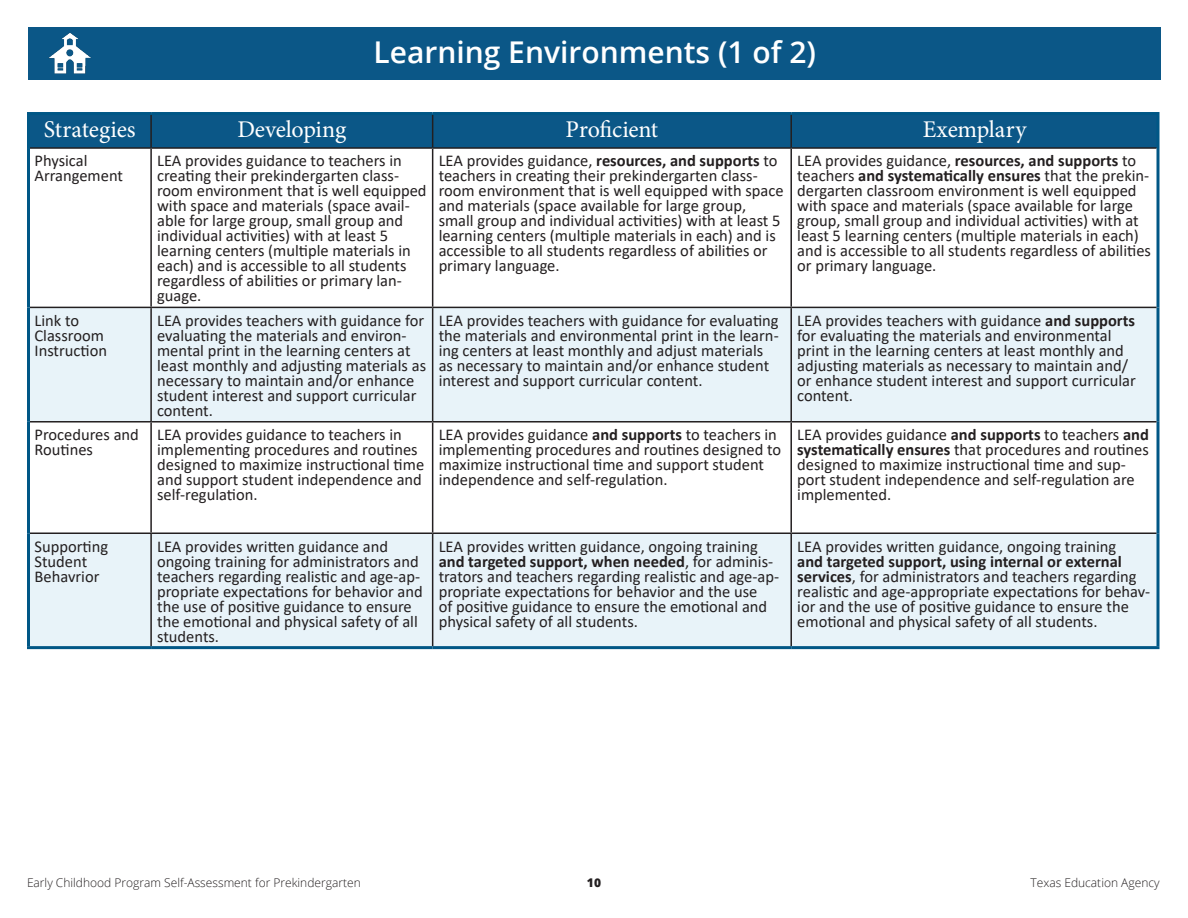
<style>
.page{position:relative;width:1188px;height:918px;background:#fff}
.page>*{position:absolute;margin:0;border:0;box-sizing:border-box;transform-origin:0 0}
.t1{font:600 30px "Open Sans";color:#fff}
.t2{font:24px "Minion Pro";letter-spacing:-.01em;color:#fff}
.t3{font:16.5px/15px "Calibri";color:#231f20}
.t4{font:300 12px "Open Sans";color:#231f20}
.t5{font:800 12px "Open Sans";color:#231f20}
.s1{font-weight:700}
</style>
<div class="page">
<div style="left:28px;top:27px;width:1133px;height:53px;background:#0b5787"></div>
<img style="left:49px;top:33px;width:42px;height:41px">
<div style="left:30px;top:115px;width:1126px;height:32px;background:#0b5787"></div>
<svg style="left:30px;top:308px;width:1126px;height:338px;fill:#e8f3f9"></svg>
<hr style="left:27px;top:112px;width:124px;height:3px;background:#005786">
<hr style="left:27px;top:115px;width:3px;height:33px;background:#005786">
<hr style="left:151px;top:112px;width:282px;height:3px;background:#005786">
<hr style="left:433px;top:112px;width:358px;height:3px;background:#005786">
<hr style="left:791px;top:112px;width:368px;height:3px;background:#005786">
<svg style="left:1156px;top:115px;width:4px;height:33px"></svg>
<hr style="left:27px;top:148px;width:3px;height:159px;background:#005786">
<svg style="left:1156px;top:148px;width:4px;height:159px"></svg>
<hr style="left:27px;top:307px;width:3px;height:115px;background:#005786">
<svg style="left:1156px;top:307px;width:4px;height:115px"></svg>
<hr style="left:27px;top:422px;width:3px;height:111px;background:#005786">
<svg style="left:1156px;top:422px;width:4px;height:111px"></svg>
<hr style="left:27px;top:533px;width:3px;height:113px;background:#005786">
<svg style="left:1156px;top:533px;width:4px;height:113px"></svg>
<hr style="left:27px;top:646px;width:124px;height:3px;background:#005786">
<hr style="left:151px;top:646px;width:282px;height:3px;background:#005786">
<hr style="left:433px;top:646px;width:358px;height:3px;background:#005786">
<hr style="left:791px;top:646px;width:368px;height:3px;background:#005786">
<hr style="left:150px;top:115px;width:2px;height:32px;background:#231f20">
<hr style="left:432px;top:115px;width:1px;height:32px;background:#231f20">
<hr style="left:790px;top:115px;width:2px;height:32px;background:#231f20">
<hr style="left:30px;top:147px;width:121px;height:2px;background:#231f20">
<hr style="left:151px;top:147px;width:282px;height:2px;background:#231f20">
<hr style="left:150px;top:149px;width:2px;height:158px;background:#231f20">
<hr style="left:433px;top:147px;width:358px;height:2px;background:#231f20">
<hr style="left:432px;top:149px;width:1px;height:158px;background:#231f20">
<hr style="left:791px;top:147px;width:365px;height:2px;background:#231f20">
<hr style="left:790px;top:149px;width:2px;height:158px;background:#231f20">
<hr style="left:30px;top:307px;width:121px;height:1px;background:#231f20">
<hr style="left:151px;top:307px;width:282px;height:1px;background:#231f20">
<hr style="left:150px;top:308px;width:2px;height:113px;background:#231f20">
<hr style="left:433px;top:307px;width:358px;height:1px;background:#231f20">
<hr style="left:432px;top:308px;width:1px;height:113px;background:#231f20">
<hr style="left:791px;top:307px;width:365px;height:1px;background:#231f20">
<hr style="left:790px;top:308px;width:2px;height:113px;background:#231f20">
<hr style="left:30px;top:421px;width:121px;height:2px;background:#231f20">
<hr style="left:151px;top:421px;width:282px;height:2px;background:#231f20">
<hr style="left:150px;top:423px;width:2px;height:109px;background:#231f20">
<hr style="left:433px;top:421px;width:358px;height:2px;background:#231f20">
<hr style="left:432px;top:423px;width:1px;height:109px;background:#231f20">
<hr style="left:791px;top:421px;width:365px;height:2px;background:#231f20">
<hr style="left:790px;top:423px;width:2px;height:109px;background:#231f20">
<hr style="left:30px;top:532px;width:121px;height:2px;background:#231f20">
<hr style="left:151px;top:532px;width:282px;height:2px;background:#231f20">
<hr style="left:150px;top:534px;width:2px;height:112px;background:#231f20">
<hr style="left:433px;top:532px;width:358px;height:2px;background:#231f20">
<hr style="left:432px;top:534px;width:1px;height:112px;background:#231f20">
<hr style="left:791px;top:532px;width:365px;height:2px;background:#231f20">
<hr style="left:790px;top:534px;width:2px;height:112px;background:#231f20">
<h2 class="t1" style="left:373px;top:32px;width:444px">Learning Environments (1 of 2)</h2>
<p class="t2" style="left:44px;top:113px;width:93px">Strategies</p>
<p class="t2" style="left:237px;top:113px;width:111px">Developing</p>
<p class="t2" style="left:566px;top:113px;width:94px">Proficient</p>
<p class="t2" style="left:923px;top:113px;width:105px">Exemplary</p>
<p class="t3" style="left:34px;top:153px;width:54px">Physical</p>
<p class="t3" style="left:34px;top:168px;width:90px">Arrangement</p>
<p class="t3" style="left:157px;top:153px;width:271px">LEA provides guidance to teachers in creating their prekindergarten class&shy;room environment that is well equipped with space and materials (space avail&shy;able for large group, small group and individual activities) with at least 5 learning centers (multiple materials in each) and is accessible to all students regardless of abilities or primary lan&shy;guage.</p>
<p class="t3" style="left:439px;top:153px;width:346px">LEA provides guidance, <span class="s1">resources, and supports</span> to teachers in creating their prekindergarten class&shy;room environment that is well equipped with space and materials (space available for large group, small group and individual activities) with at least 5 learning centers (multiple materials in each) and is accessible to all students regardless of abilities or primary language.</p>
<p class="t3" style="left:797px;top:153px;width:355px">LEA provides guidance, <span class="s1">resources, and supports</span> to teachers <span class="s1">and systematically ensures</span> that the prekin&shy;dergarten classroom environment is well equipped with space and materials (space available for large group, small group and individual activities) with at least 5 learning centers (multiple materials in each) and is accessible to all students regardless of abilities or primary language.</p>
<p class="t3" style="left:35px;top:312px;width:46px">Link to</p>
<p class="t3" style="left:35px;top:327px;width:71px">Classroom</p>
<p class="t3" style="left:35px;top:342px;width:74px">Instruction</p>
<p class="t3" style="left:157px;top:312px;width:271px">LEA provides teachers with guidance for evaluating the materials and environ&shy;mental print in the learning centers at least monthly and adjusting materials as necessary to maintain and/or enhance student interest and support curricular content.</p>
<p class="t3" style="left:439px;top:312px;width:342px">LEA provides teachers with guidance for evaluating the materials and environmental print in the learn&shy;ing centers at least monthly and adjust materials as necessary to maintain and/or enhance student interest and support curricular content.</p>
<p class="t3" style="left:797px;top:312px;width:340px">LEA provides teachers with guidance <span class="s1">and supports </span>for evaluating the materials and environmental print in the learning centers at least monthly and adjusting materials as necessary to maintain and/ or enhance student interest and support curricular content.</p>
<p class="t3" style="left:35px;top:427px;width:106px">Procedures and<br>Routines</p>
<p class="t3" style="left:157px;top:427px;width:269px">LEA provides guidance to teachers in implementing procedures and routines designed to maximize instructional time and support student independence and self-regulation.</p>
<p class="t3" style="left:439px;top:427px;width:344px">LEA provides guidance <span class="s1">and supports</span> to teachers in implementing procedures and routines designed to maximize instructional time and support student independence and self-regulation.</p>
<p class="t3" style="left:797px;top:427px;width:353px">LEA provides guidance <span class="s1">and supports</span> to teachers <span class="s1">and systematically ensures</span> that procedures and routines designed to maximize instructional time and sup&shy;port student independence and self-regulation are implemented.</p>
<p class="t3" style="left:35px;top:538px;width:75px">Supporting</p>
<p class="t3" style="left:35px;top:553px;width:54px">Student</p>
<p class="t3" style="left:35px;top:568px;width:66px">Behavrior</p>
<p class="t3" style="left:157px;top:538px;width:267px">LEA provides written guidance and ongoing training for administrators and teachers regarding realistic and age-ap&shy;propriate expectations for behavior and the use of positive guidance to ensure the emotional and physical safety of all students.</p>
<p class="t3" style="left:439px;top:538px;width:342px">LEA provides written guidance, ongoing training <span class="s1">and targeted support, when needed</span>, for adminis&shy;trators and teachers regarding realistic and age-ap&shy;propriate expectations for behavior and the use<br>of positive guidance to ensure the emotional and physical safety of all students.</p>
<p class="t3" style="left:797px;top:538px;width:354px">LEA provides written guidance, ongoing training<br><span class="s1">and targeted support, using internal or external services</span>, for administrators and teachers regarding realistic and age-appropriate expectations for behav&shy;ior and the use of positive guidance to ensure the emotional and physical safety of all students.</p>
<p class="t4" style="left:27px;top:874px;width:335px">Early Childhood Program Self-Assessment for Prekindergarten</p>
<p class="t5" style="left:587px;top:873px;width:16px">10</p>
<p class="t4" style="left:1030px;top:874px;width:131px">Texas Education Agency</p>
</div>
